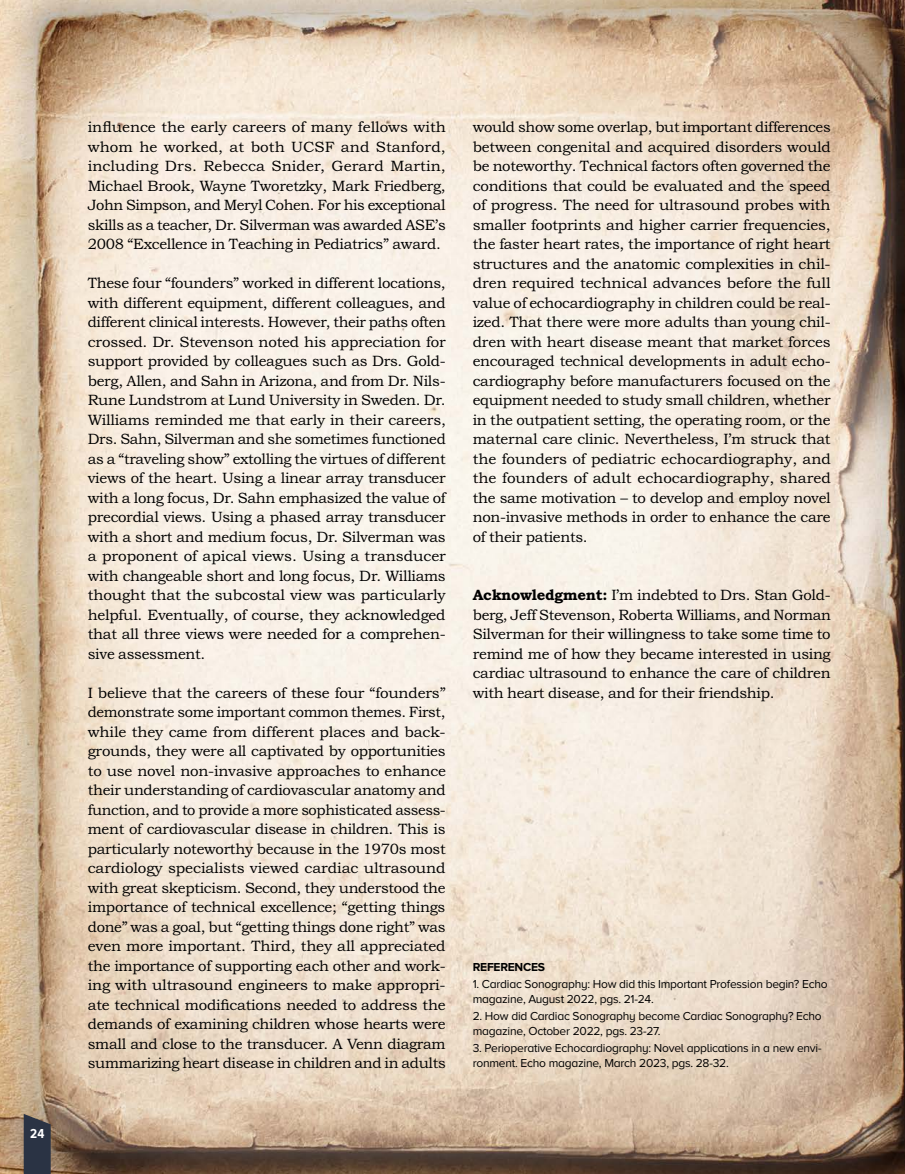
<style>
.page{position:relative;width:905px;height:1174px;background:#fff}
.page>*{position:absolute;margin:0;border:0;box-sizing:border-box;transform-origin:0 0}
.t1{font:15px/19.5px "Bookman Old Style Std";letter-spacing:-.02em;color:#000;text-align:justify}
.t2{font:700 13.5px "Proxima Nova Cond";color:#fff}
.t3{font:12px/14.2px "Proxima Nova A";letter-spacing:-.02em;color:#000}
.t4{font:700 12px "Proxima Nova A";letter-spacing:-.02em;color:#000}
.s1{font-weight:700}
</style>
<div class="page">
<img style="left:0;top:0;width:905px;height:1174px">
<svg style="left:24px;top:1114px;width:27px;height:60px;background:#353b48"></svg>
<p class="t2" style="left:30px;top:1127px;width:16px">24</p>
<p class="t1" style="left:88px;top:118px;width:359px">influence the early careers of many fellows with whom he worked, at both UCSF and Stanford, including Drs. Rebecca Snider, Gerard Martin, Michael Brook, Wayne Tworetzky, Mark Friedberg, John Simpson, and Meryl Cohen. For his exceptional skills as a teacher, Dr. Silverman was awarded ASE’s 2008 “Excellence in Teaching in Pediatrics” award.</p>
<p class="t1" style="left:88px;top:274px;width:359px">These four “founders” worked in different locations, with different equipment, different colleagues, and different clinical interests. However, their paths often crossed. Dr. Stevenson noted his appreciation for support provided by colleagues such as Drs. Gold&shy;berg, Allen, and Sahn in Arizona, and from Dr. Nils-Rune Lundstrom at Lund University in Sweden. Dr.<br>Williams reminded me that early in their careers, Drs. Sahn, Silverman and she sometimes functioned as a “traveling show” extolling the virtues of different views of the heart. Using a linear array transducer with a long focus, Dr. Sahn emphasized the value of precordial views. Using a phased array transducer with a short and medium focus, Dr. Silverman was a proponent of apical views. Using a transducer with changeable short and long focus, Dr. Williams thought that the subcostal view was particularly helpful. Eventually, of course, they acknowledged that all three views were needed for a comprehen&shy;sive assessment.</p>
<p class="t1" style="left:88px;top:683px;width:359px">I believe that the careers of these four “founders” demonstrate some important common themes. First, while they came from different places and back&shy;grounds, they were all captivated by opportunities to use novel non-invasive approaches to enhance their understanding of cardiovascular anatomy and function, and to provide a more sophisticated assess&shy;ment of cardiovascular disease in children. This is particularly noteworthy because in the 1970s most cardiology specialists viewed cardiac ultrasound with great skepticism. Second, they understood the importance of technical excellence; “getting things done” was a goal, but “getting things done right” was even more important. Third, they all appreciated the importance of supporting each other and work&shy;ing with ultrasound engineers to make appropri&shy;ate technical modifications needed to address the demands of examining children whose hearts were small and close to the transducer. A Venn diagram summarizing heart disease in children and in adults</p>
<p class="t1" style="left:473px;top:118px;width:359px">would show some overlap, but important differences between congenital and acquired disorders would be noteworthy. Technical factors often governed the conditions that could be evaluated and the speed of progress. The need for ultrasound probes with smaller footprints and higher carrier frequencies, the faster heart rates, the importance of right heart structures and the anatomic complexities in chil&shy;dren required technical advances before the full value of echocardiography in children could be real&shy;ized. That there were more adults than young chil&shy;dren with heart disease meant that market forces encouraged technical developments in adult echo&shy;cardiography before manufacturers focused on the equipment needed to study small children, whether in the outpatient setting, the operating room, or the maternal care clinic. Nevertheless, I’m struck that the founders of pediatric echocardiography, and the founders of adult echocardiography, shared the same motivation – to develop and employ novel non-invasive methods in order to enhance the care of their patients.</p>
<p class="t1" style="left:473px;top:586px;width:359px"><span class="s1">Acknowledgment:</span> I’m indebted to Drs. Stan Gold&shy;berg, Jeff Stevenson, Roberta Williams, and Norman Silverman for their willingness to take some time to remind me of how they became interested in using cardiac ultrasound to enhance the care of children with heart disease, and for their friendship.</p>
<p class="t4" style="left:473px;top:960px;width:74px">REFERENCES</p>
<p class="t3" style="left:473px;top:977px;width:356px">1. Cardiac Sonography: How did this Important Profession begin? Echo magazine, August 2022, pgs. 21-24.</p>
<p class="t3" style="left:473px;top:1009px;width:350px">2. How did Cardiac Sonography become Cardiac Sonography? Echo magazine, October 2022, pgs. 23-27.</p>
<p class="t3" style="left:473px;top:1041px;width:350px">3. Perioperative Echocardiography: Novel applications in a new envi&shy;ronment. Echo magazine, March 2023, pgs. 28-32.</p>
</div>
